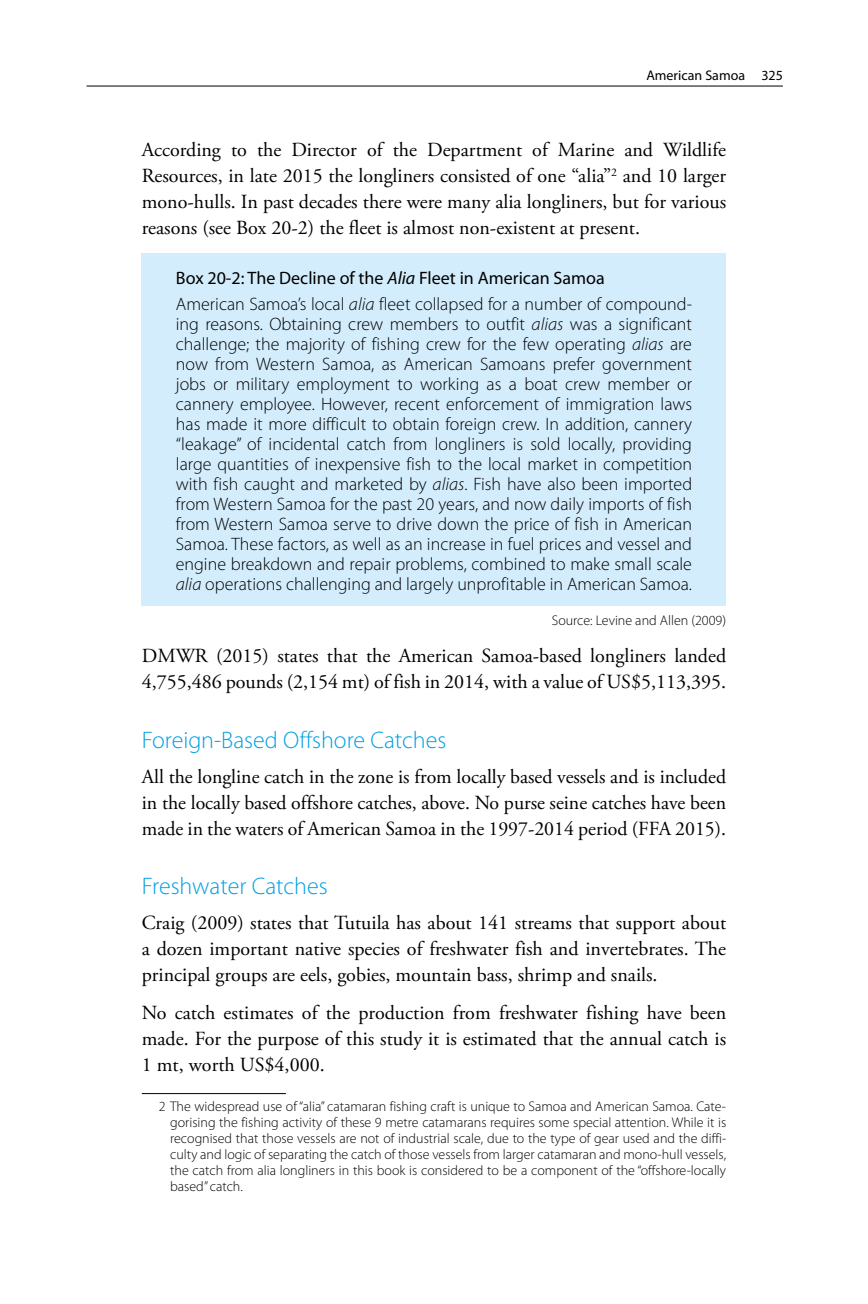
<style>
.page{position:relative;width:868px;height:1304px;background:#fff}
.page>*{position:absolute;margin:0;border:0;box-sizing:border-box;transform-origin:0 0}
.t1{font:300 24px "Myriad Pro";color:#009fe3}
.t2{font:20px/26px "Adobe Garamond Pro";color:#000;text-align:justify}
.t3{font:300 18px/20px "Myriad Pro";color:#000}
.t4{font:300 14px/16px "Myriad Pro";color:#000;text-align:justify}
.t5{font:14px "Myriad Pro";color:#000}
.s1{font-weight:400}
.s2{font-weight:400;font-style:italic}
.s3{font-style:italic}
</style>
<div class="page">
<hr style="left:86px;top:86px;width:696px;height:1px;background:#000">
<div style="left:142px;top:254px;width:584px;height:46px;background:#d4edfc"></div>
<div style="left:142px;top:279px;width:584px;height:327px;background:#d4edfc"></div>
<hr style="left:142px;top:1093px;width:144px;height:1px;background:#000">
<p class="t5" style="left:646px;top:67px;width:138px">American Samoa 325</p>
<p class="t2" style="left:142px;top:138px;width:585px">According to the Director of the Department of Marine and Wildlife Resources, in late 2015 the longliners consisted of one “alia”<sup>2</sup> and 10 larger mono-hulls. In past decades there were many alia longliners, but for various reasons (see Box 20-2) the fleet is almost non-existent at present.</p>
<p class="t3" style="left:176px;top:265px;width:517px;line-height:25.6px"><span class="s1">Box 20-2: The Decline of the</span> <span class="s2">Alia</span> <span class="s1">Fleet in American Samoa<br></span>American Samoa’s local <span class="s3">alia</span> fleet collapsed for a number of compound-</p>
<p class="t3" style="left:176px;top:314px;width:517px;text-align:justify">ing reasons. Obtaining crew members to outfit <span class="s3">alias</span> was a significant challenge; the majority of fishing crew for the few operating <span class="s3">alias</span> are now from Western Samoa, as American Samoans prefer government jobs or military employment to working as a boat crew member or cannery employee. However, recent enforcement of immigration laws has made it more difficult to obtain foreign crew. In addition, cannery “leakage” of incidental catch from longliners is sold locally, providing large quantities of inexpensive fish to the local market in competition with fish caught and marketed by <span class="s3">alias</span>. Fish have also been imported from Western Samoa for the past 20 years, and now daily imports of fish from Western Samoa serve to drive down the price of fish in American Samoa. These factors, as well as an increase in fuel prices and vessel and engine breakdown and repair problems, combined to make small scale <span class="s3">alia</span> operations challenging and largely unprofitable in American Samoa.</p>
<p class="t4" style="left:551px;top:612px;width:176px">Source: Levine and Allen (2009)</p>
<p class="t2" style="left:142px;top:644px;width:585px">DMWR (2015) states that the American Samoa-based longliners landed<br>4,755,486 pounds (2,154 mt) of fish in 2014, with a value of US$5,113,395.</p>
<h1 class="t1" style="left:142px;top:725px;width:306px">Foreign-Based Offshore Catches</h1>
<p class="t2" style="left:142px;top:764px;width:585px">All the longline catch in the zone is from locally based vessels and is included in the locally based offshore catches, above. No purse seine catches have been made in the waters of American Samoa in the 1997-2014 period (FFA 2015).</p>
<h1 class="t1" style="left:142px;top:872px;width:187px">Freshwater Catches</h1>
<p class="t2" style="left:142px;top:911px;width:585px">Craig (2009) states that Tutuila has about 141 streams that support about a dozen important native species of freshwater fish and invertebrates. The principal groups are eels, gobies, mountain bass, shrimp and snails.</p>
<p class="t2" style="left:142px;top:1000px;width:585px">No catch estimates of the production from freshwater fishing have been made. For the purpose of this study it is estimated that the annual catch is 1 mt, worth US$4,000.</p>
<p class="t4" style="left:170px;top:1098px;width:557px;text-indent:-11px">2 The widespread use of “alia” catamaran fishing craft is unique to Samoa and American Samoa. Cate&shy;gorising the fishing activity of these 9 metre catamarans requires some special attention. While it is recognised that those vessels are not of industrial scale, due to the type of gear used and the diffi&shy;culty and logic of separating the catch of those vessels from larger catamaran and mono-hull vessels, the catch from alia longliners in this book is considered to be a component of the “offshore-locally based” catch.</p>
</div>
